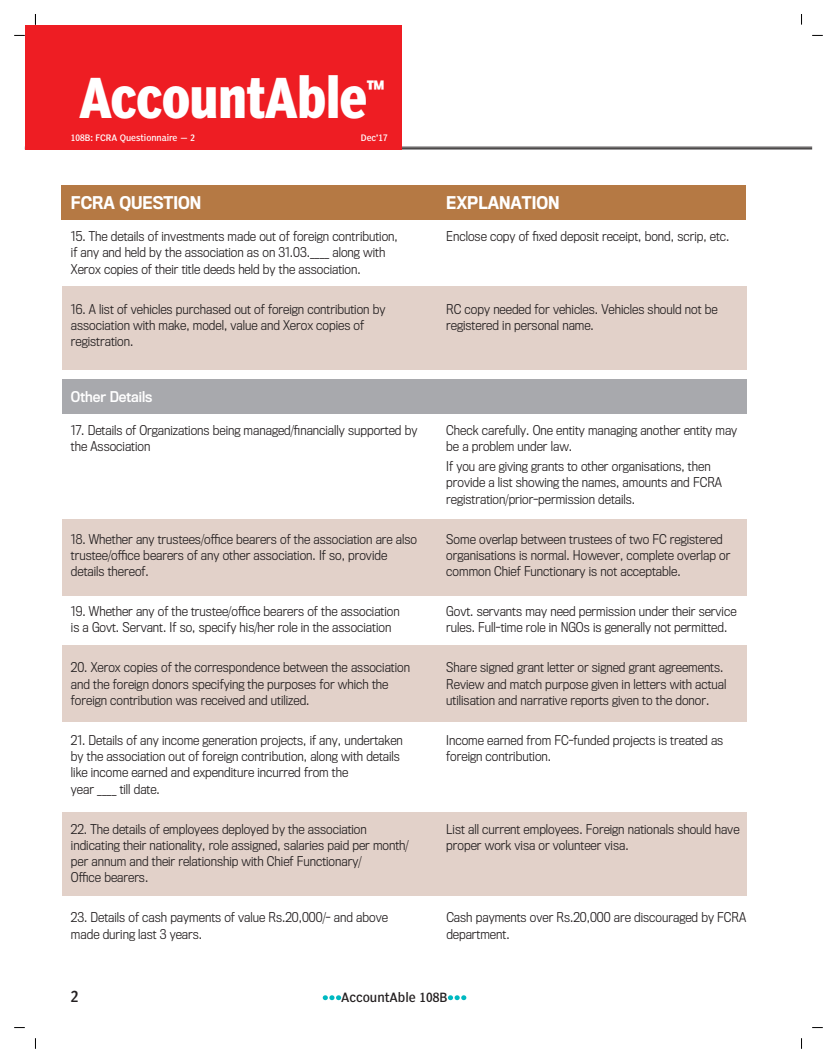
<style>
.page{position:relative;width:837px;height:1063px;background:#fff}
.page>*{position:absolute;margin:0;border:0;box-sizing:border-box;transform-origin:0 0}
.t1{font:53.5px "Poynter Agate One Bold Con";color:#fff;scale:.9 1}
.t2{font:23.5px "Poynter Agate One Bold Con";color:#fff;scale:.9 1}
.t3{font:500 16.25px "Titling Gothic FB Narrow";color:#fff}
.t4{font:condensed 15px "Poynter Agate One";color:#231f20}
.t5{font:13.75px "Titling Gothic FB Narrow Standard";color:#fff}
.t6{font:300 12.5px/16.2px "Titling Gothic FB Narrow";color:#231f20}
.t7{font:condensed 12.5px "Poynter Agate One";color:#231f20}
.t8{font:condensed 8.75px "Poynter Agate One";color:#fff}
</style>
<div class="page">
<hr style="left:25px;top:147px;width:786px;height:1px;background:#231f20">
<hr style="left:25px;top:148px;width:786px;height:1px;background:#231f20">
<div style="left:25px;top:25px;width:376px;height:124px;background:#ee1d23"></div>
<svg style="left:322px;top:995px;width:19px;height:5px"></svg>
<svg style="left:448px;top:995px;width:18px;height:5px"></svg>
<div style="left:62px;top:379px;width:684px;height:34px;background:#a8a9ad"></div>
<div style="left:61px;top:186px;width:684px;height:34px;background:#b57944"></div>
<div style="left:62px;top:286px;width:684px;height:83px;background:#e2d1c9"></div>
<div style="left:62px;top:519px;width:684px;height:76px;background:#e2d1c9"></div>
<div style="left:62px;top:645px;width:684px;height:77px;background:#e2d1c9"></div>
<div style="left:62px;top:812px;width:684px;height:84px;background:#e2d1c9"></div>
<h1 class="t1" style="left:79px;top:69px;width:321px">AccountAble</h1>
<h2 class="t2" style="left:367px;top:76px;width:21px">™</h2>
<p class="t8" style="left:71px;top:133px;width:125px">108B: FCRA Questionnaire — 2</p>
<p class="t8" style="left:360px;top:133px;width:28px">Dec’17</p>
<h3 class="t3" style="left:71px;top:194px;width:132px">FCRA QUESTION</h3>
<h3 class="t3" style="left:446px;top:194px;width:115px">EXPLANATION</h3>
<p class="t6" style="left:71px;top:229px;width:328px">15. The details of investments made out of foreign contribution,</p>
<p class="t6" style="left:446px;top:229px;width:284px">Enclose copy of fixed deposit receipt, bond, scrip, etc.</p>
<p class="t6" style="left:71px;top:245px;width:316px">if any and held by the association as on 31.03.____ along with<br>Xerox copies of their title deeds held by the association.</p>
<p class="t6" style="left:71px;top:301px;width:316px">16. A list of vehicles purchased out of foreign contribution by</p>
<p class="t6" style="left:446px;top:301px;width:273px">RC copy needed for vehicles. Vehicles should not be</p>
<p class="t6" style="left:71px;top:317px;width:294px">association with make, model, value and Xerox copies of</p>
<p class="t6" style="left:446px;top:317px;width:149px">registered in personal name.</p>
<p class="t6" style="left:71px;top:334px;width:64px">registration.</p>
<p class="t5" style="left:71px;top:390px;width:83px">Other Details</p>
<p class="t6" style="left:71px;top:422px;width:348px">17. Details of Organizations being managed/financially supported by</p>
<p class="t6" style="left:446px;top:422px;width:292px">Check carefully. One entity managing another entity may</p>
<p class="t6" style="left:71px;top:439px;width:81px">the Association</p>
<p class="t6" style="left:446px;top:437px;width:266px;line-height:20px">be a problem under law.<br>If you are giving grants to other organisations, then</p>
<p class="t6" style="left:446px;top:475px;width:277px">provide a list showing the names, amounts and FCRA registration/prior-permission details.</p>
<p class="t6" style="left:71px;top:531px;width:347px">18. Whether any trustees/office bearers of the association are also</p>
<p class="t6" style="left:446px;top:531px;width:278px">Some overlap between trustees of two FC registered</p>
<p class="t6" style="left:71px;top:547px;width:317px">trustee/office bearers of any other association. If so, provide</p>
<p class="t6" style="left:446px;top:547px;width:285px">organisations is normal. However, complete overlap or</p>
<p class="t6" style="left:71px;top:564px;width:79px">details thereof.</p>
<p class="t6" style="left:446px;top:564px;width:236px">common Chief Functionary is not acceptable.</p>
<p class="t6" style="left:71px;top:604px;width:330px">19. Whether any of the trustee/office bearers of the association</p>
<p class="t6" style="left:446px;top:604px;width:292px">Govt. servants may need permission under their service</p>
<p class="t6" style="left:71px;top:620px;width:322px">is a Govt. Servant. If so, specify his/her role in the association</p>
<p class="t6" style="left:446px;top:620px;width:282px">rules. Full-time role in NGOs is generally not permitted.</p>
<p class="t6" style="left:71px;top:660px;width:340px">20. Xerox copies of the correspondence between the association</p>
<p class="t6" style="left:446px;top:660px;width:278px">Share signed grant letter or signed grant agreements.</p>
<p class="t6" style="left:71px;top:676px;width:319px">and the foreign donors specifying the purposes for which the</p>
<p class="t6" style="left:446px;top:676px;width:281px">Review and match purpose given in letters with actual</p>
<p class="t6" style="left:71px;top:692px;width:240px">foreign contribution was received and utilized.</p>
<p class="t6" style="left:446px;top:692px;width:264px">utilisation and narrative reports given to the donor.</p>
<p class="t6" style="left:71px;top:732px;width:333px">21. Details of any income generation projects, if any, undertaken</p>
<p class="t6" style="left:446px;top:732px;width:278px">Income earned from FC-funded projects is treated as</p>
<p class="t6" style="left:71px;top:749px;width:330px">by the association out of foreign contribution, along with details</p>
<p class="t6" style="left:446px;top:749px;width:106px">foreign contribution.</p>
<p class="t6" style="left:71px;top:765px;width:279px">like income earned and expenditure incurred from the year ____ till date.</p>
<p class="t6" style="left:71px;top:821px;width:297px">22. The details of employees deployed by the association</p>
<p class="t6" style="left:446px;top:821px;width:294px">List all current employees. Foreign nationals should have</p>
<p class="t6" style="left:71px;top:837px;width:339px">indicating their nationality, role assigned, salaries paid per month/</p>
<p class="t6" style="left:446px;top:837px;width:184px">proper work visa or volunteer visa.</p>
<p class="t6" style="left:71px;top:854px;width:292px">per annum and their relationship with Chief Functionary/<br>Office bearers.</p>
<p class="t6" style="left:71px;top:910px;width:318px">23. Details of cash payments of value Rs.20,000/- and above</p>
<p class="t6" style="left:446px;top:910px;width:301px">Cash payments over Rs.20,000 are discouraged by FCRA</p>
<p class="t6" style="left:71px;top:926px;width:133px">made during last 3 years.</p>
<p class="t6" style="left:446px;top:926px;width:65px">department.</p>
<p class="t4" style="left:71px;top:988px;width:9px">2</p>
<p class="t7" style="left:341px;top:990px;width:107px">AccountAble 108B</p>
</div>
